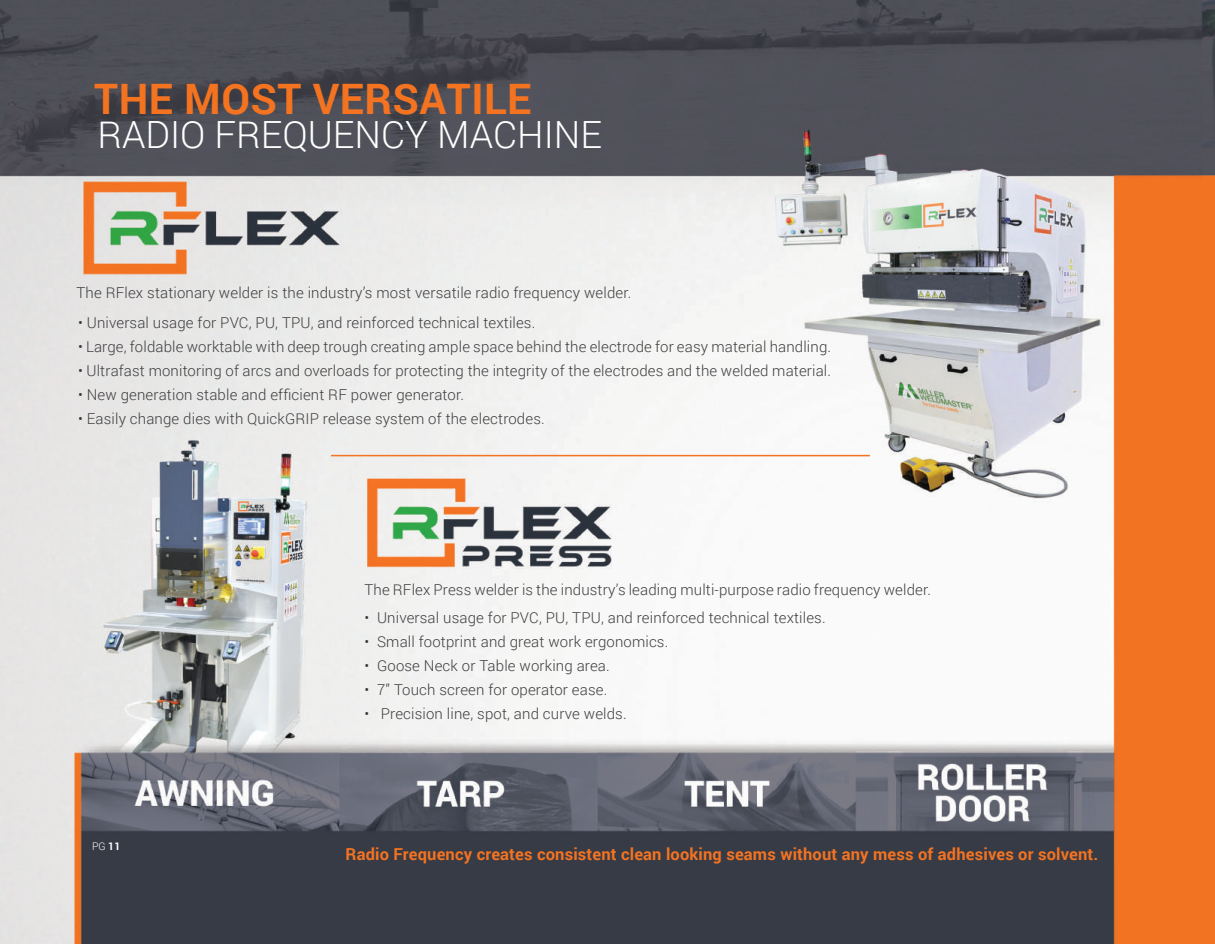
<style>
.page{position:relative;width:1215px;height:945px;background:#fff}
.page>*{position:absolute;margin:0;border:0;box-sizing:border-box;transform-origin:0 0}
.t1{font:700 42px "Roboto";letter-spacing:.01em;color:#f47321}
.t2{font:300 37.5px "Roboto";color:#fff}
.t3{font:700 16.5px "Roboto";letter-spacing:.01em;color:#f47321}
.t4{font:300 15px "Roboto";letter-spacing:.01em;color:#3e3e3f}
.t5{font:300 10.5px "Roboto";color:#fff}
.s1{font-weight:700}
</style>
<div class="page">
<img style="left:0;top:0;width:1215px;height:944px">
<hr style="left:331px;top:455px;width:539px;height:1px;background:#f47321">
<h1 class="t1" style="left:94px;top:69px;width:439px">THE MOST VERSATILE</h1>
<h2 class="t2" style="left:97px;top:109px;width:506px">RADIO FREQUENCY MACHINE</h2>
<p class="t4" style="left:76px;top:282px;width:556px">The RFlex stationary welder is the industry’s most versatile radio frequency welder.</p>
<p class="t4" style="left:78px;top:313px;width:459px">• Universal usage for PVC, PU, TPU, and reinforced technical textiles.</p>
<p class="t4" style="left:78px;top:337px;width:755px">• Large, foldable worktable with deep trough creating ample space behind the electrode for easy material handling.</p>
<p class="t4" style="left:78px;top:361px;width:755px">• Ultrafast monitoring of arcs and overloads for protecting the integrity of the electrodes and the welded material.</p>
<p class="t4" style="left:78px;top:385px;width:388px">• New generation stable and efficient RF power generator.</p>
<p class="t4" style="left:78px;top:409px;width:468px">• Easily change dies with QuickGRIP release system of the electrodes.</p>
<p class="t5" style="left:92px;top:839px;width:30px">PG <span class="s1">11</span></p>
<p class="t4" style="left:364px;top:579px;width:568px">The RFlex Press welder is the industry’s leading multi-purpose radio frequency welder.</p>
<p class="t4" style="left:364px;top:607px;width:463px">• Universal usage for PVC, PU, TPU, and reinforced technical textiles.</p>
<p class="t4" style="left:364px;top:631px;width:305px">• Small footprint and great work ergonomics.</p>
<p class="t4" style="left:364px;top:655px;width:247px">• Goose Neck or Table working area.</p>
<p class="t4" style="left:364px;top:679px;width:244px">• 7” Touch screen for operator ease.</p>
<p class="t4" style="left:364px;top:703px;width:264px">• Precision line, spot, and curve welds.</p>
<p class="t3" style="left:346px;top:842px;width:754px">Radio Frequency creates consistent clean looking seams without any mess of adhesives or solvent.</p>
</div>
